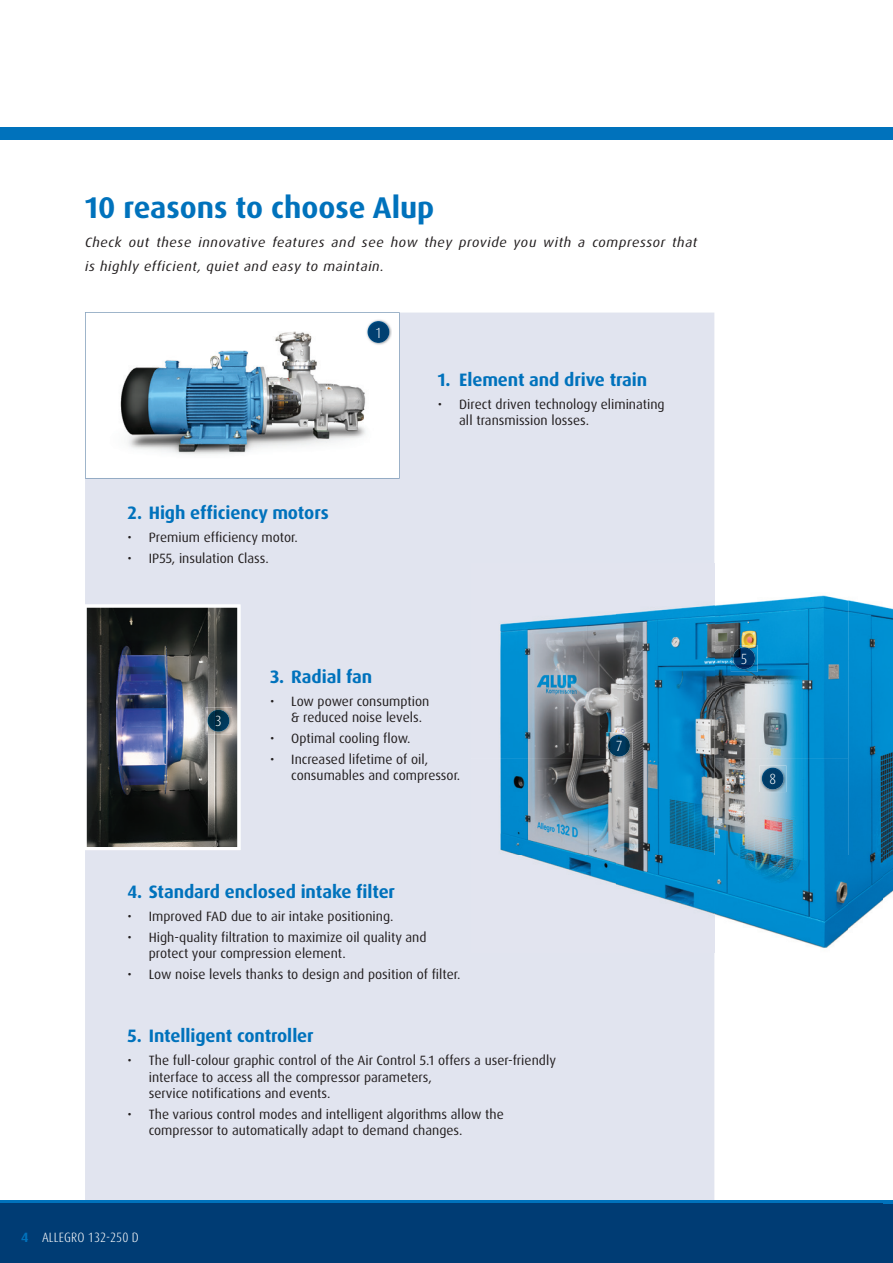
<style>
.page{position:relative;width:893px;height:1263px;background:#fff}
.page>*{position:absolute;margin:0;border:0;box-sizing:border-box;transform-origin:0 0}
.t1{font:700 30px "Dax Pro";color:#0072bc}
.t2{font:700 18px "Dax Pro";letter-spacing:-.005em;color:#0072bc}
.t3{font:300 condensed 14.7px "Dax Pro";color:#fff}
.t4{font:13.5px/16.5px "Dax Pro";color:#231f20}
.t5{font:italic 13.5px/24px "Dax Pro";letter-spacing:.04em;color:#231f20;scale:1.05 1}
.t6{font:300 condensed 13.5px "Dax Pro";letter-spacing:.005em;color:#fff}
.s1{font-weight:700;font-stretch:normal;color:#0072bc}
</style>
<div class="page">
<div style="left:85px;top:313px;width:629px;height:887px;background:#e1e4ef"></div>
<img style="left:471px;top:564px;width:377px;height:389px">
<img style="left:848px;top:600px;width:45px;height:255px">
<img style="left:848px;top:855px;width:35px;height:74px">
<div style="left:0;top:128px;width:893px;height:12px;background:#0072bc"></div>
<div style="left:0;top:1202px;width:893px;height:61px;background:#003c74"></div>
<hr style="left:0;top:1200px;width:893px;height:3px;background:#0072bc">
<img style="left:85px;top:604px;width:155px;height:246px">
<img style="left:883px;top:851px;width:10px;height:48px">
<svg style="left:85px;top:313px;width:315px;height:165px"></svg>
<img style="left:365px;top:319px;width:27px;height:27px">
<img style="left:367px;top:321px;width:22px;height:22px;border-radius:11px">
<img style="left:205px;top:707px;width:27px;height:27px">
<img style="left:207px;top:710px;width:22px;height:22px;border-radius:11px">
<img style="left:606px;top:732px;width:27px;height:27px">
<img style="left:608px;top:735px;width:22px;height:21px;border-radius:11px">
<img style="left:731px;top:645px;width:27px;height:27px">
<img style="left:733px;top:647px;width:22px;height:22px;border-radius:11px">
<img style="left:760px;top:765px;width:26px;height:27px">
<img style="left:762px;top:767px;width:22px;height:22px;border-radius:11px">
<h1 class="t1" style="left:85px;top:189px;width:351px">10 reasons to choose Alup</h1>
<p class="t5" style="left:85px;top:230px;width:585px">Check out these innovative features and see how they provide you with a compressor that is highly efficient, quiet and easy to maintain.</p>
<p class="t3" style="left:375px;top:323px;width:8px">1</p>
<h2 class="t2" style="left:128px;top:501px;width:203px">2. High efficiency motors</h2>
<p class="t4" style="left:128px;top:529px;width:172px">• Premium efficiency motor.</p>
<p class="t4" style="left:128px;top:550px;width:143px">• IP55, insulation Class.</p>
<h2 class="t2" style="left:438px;top:368px;width:211px">1. Element and drive train</h2>
<p class="t4" style="left:459px;top:396px;width:207px;text-indent:-21px">• Direct driven technology eliminating all transmission losses.</p>
<p class="t3" style="left:215px;top:712px;width:8px">3</p>
<h2 class="t2" style="left:270px;top:665px;width:104px">3. Radial fan</h2>
<p class="t4" style="left:291px;top:693px;width:140px;text-indent:-21px">• Low power consumption &amp; reduced noise levels.</p>
<p class="t4" style="left:270px;top:730px;width:142px">• Optimal cooling flow.</p>
<p class="t4" style="left:291px;top:751px;width:171px;text-indent:-21px">• Increased lifetime of oil, consumables and compressor.</p>
<h2 class="t2" style="left:128px;top:880px;width:269px">4. Standard enclosed intake filter</h2>
<p class="t4" style="left:128px;top:908px;width:267px">• Improved FAD due to air intake positioning.</p>
<p class="t4" style="left:149px;top:929px;width:279px;text-indent:-21px">• High-quality filtration to maximize oil quality and protect your compression element.</p>
<p class="t4" style="left:128px;top:966px;width:334px">• Low noise levels thanks to design and position of filter.</p>
<h2 class="t2" style="left:128px;top:1024px;width:188px">5. Intelligent controller</h2>
<p class="t4" style="left:149px;top:1052px;width:409px;text-indent:-21px">• The full-colour graphic control of the Air Control 5.1 offers a user-friendly interface to access all the compressor parameters,<br>service notifications and events.</p>
<p class="t4" style="left:149px;top:1106px;width:356px;text-indent:-21px">• The various control modes and intelligent algorithms allow the compressor to automatically adapt to demand changes.</p>
<p class="t6" style="left:21px;top:1228px;width:119px"><span class="s1">4</span> ALLEGRO 132-250 D</p>
<p class="t3" style="left:616px;top:737px;width:8px">7</p>
<p class="t3" style="left:741px;top:649px;width:8px">5</p>
<p class="t3" style="left:769px;top:770px;width:8px">8</p>
</div>
